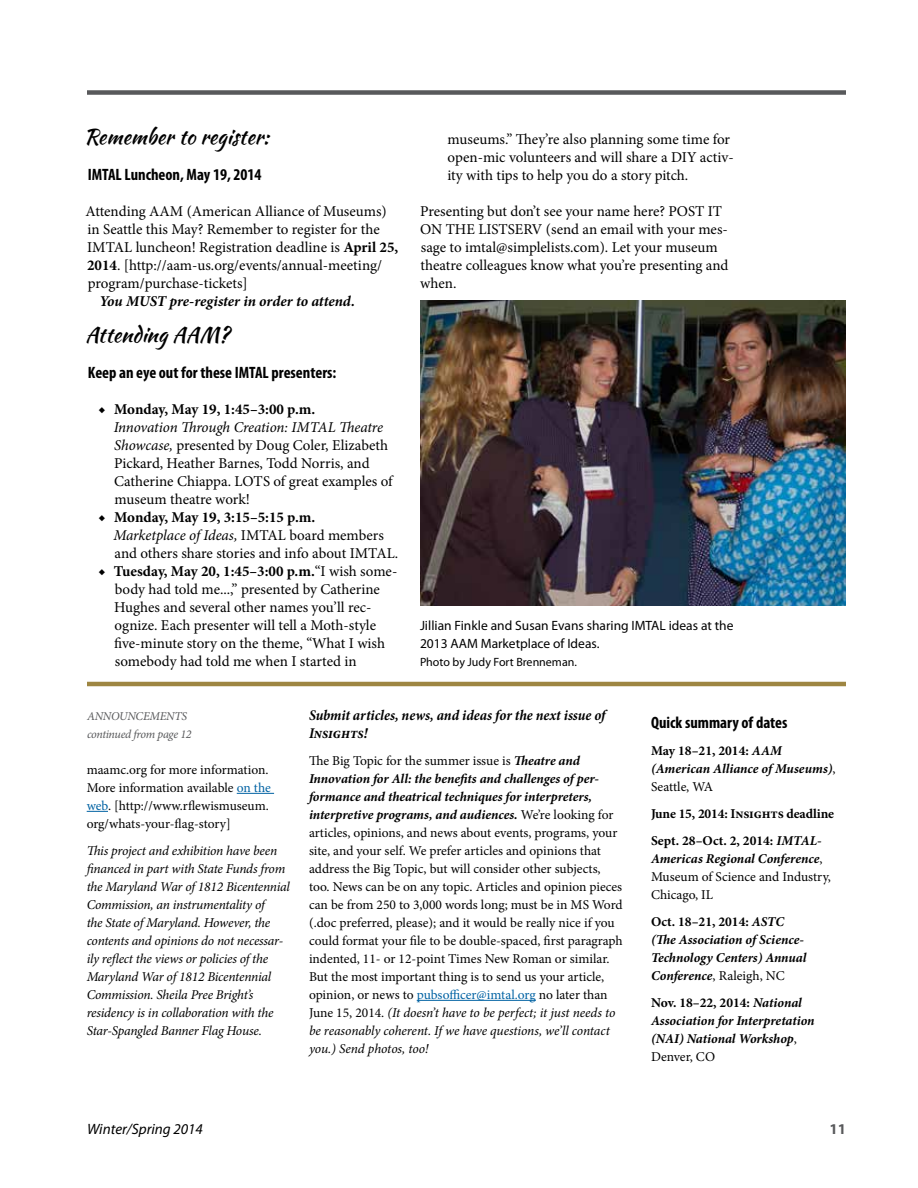
<style>
.page{position:relative;width:918px;height:1188px;background:#fff}
.page>*{position:absolute;margin:0;border:0;box-sizing:border-box;transform-origin:0 0}
.t1{font:21px "Kaushan Script";color:#000}
.t2{font:700 condensed 16.5px "Myriad Pro";color:#000}
.t3{font:15px/18px "Minion Pro";letter-spacing:-.005em;color:#000}
.t4{font:italic 700 condensed 15px/18px "Minion Pro";color:#000}
.t5{font:italic 700 15px "Minion Pro";letter-spacing:-.005em;color:#000}
.t6{font:italic 15px "Myriad Pro";color:#000}
.t7{font:700 15px "Myriad Pro";color:#58595b}
.t8{font:13.5px/18px "Minion Pro";letter-spacing:-.01em;color:#000}
.t9{font:italic 13.5px/18px "Minion Pro";letter-spacing:-.02em;color:#000}
.t10{font:italic 700 13.5px/18px "Minion Pro";letter-spacing:-.005em;color:#000}
.t11{font:13.5px/18px "Myriad Pro";color:#000}
.t12{font:700 13.5px/27px "Minion Pro";letter-spacing:-.01em;color:#000}
.t13{font:italic 12px/18px "Minion Pro";letter-spacing:-.02em;color:#58595b}
.t14{font:12px "Myriad Pro";color:#000}
.s1{font-weight:700}
.s2{font-style:italic}
.s3{color:#0062a3}
.s4{font-weight:700;font-style:italic}
.s5{font-style:normal}
.s6{font-weight:400;font-style:normal}
</style>
<div class="page">
<hr style="left:237px;top:793px;width:37px;height:1px;background:#0062a3">
<svg style="left:87px;top:811px;width:21px;height:1px"></svg>
<hr style="left:417px;top:1000px;width:119px;height:1px;background:#0062a3">
<hr style="left:87px;top:682px;width:759px;height:4px;background:#9e8642">
<div style="left:87px;top:90px;width:759px;height:5px;background:#58595b"></div>
<img style="left:420px;top:300px;width:426px;height:306px">
<h1 class="t1" style="left:84px;top:121px;width:187px">Remember to register:</h1>
<p class="t2" style="left:88px;top:164px;width:175px">IMTAL Luncheon, May 19, 2014</p>
<p class="t3" style="left:86px;top:202px;width:314px">Attending AAM (American Alliance of Museums) in Seattle this May? Remember to register for the IMTAL luncheon! Registration deadline is <span class="s1">April 25, 2014</span>. [http://aam-us.org/events/annual-meeting/ program/purchase-tickets]</p>
<p class="t5" style="left:99px;top:291px;width:257px">You MUST pre-register in order to attend.</p>
<h1 class="t1" style="left:85px;top:319px;width:145px">Attending AAM?</h1>
<p class="t2" style="left:88px;top:362px;width:250px">Keep an eye out for these IMTAL presenters:</p>
<p class="t3" style="left:114px;top:400px;width:282px;text-indent:-15px">◆ <span class="s1">Monday, May 19, 1:45–3:00 p.m.<br></span><span class="s2">Innovation Through Creation: IMTAL Theatre Showcase,</span> presented by Doug Coler, Elizabeth Pickard, Heather Barnes, Todd Norris, and Catherine Chiappa. LOTS of great examples of museum theatre work!</p>
<p class="t3" style="left:113px;top:508px;width:286px;text-indent:-15px">◆ <span class="s1">Monday, May 19, 3:15–5:15 p.m.<br></span><span class="s2">Marketplace of Ideas,</span> IMTAL board members and others share stories and info about IMTAL.</p>
<p class="t3" style="left:114px;top:562px;width:285px;text-indent:-16px">◆ <span class="s1">Tuesday, May 20, 1:45–3:00 p.m.</span>“I wish some&shy;body had told me...,” presented by Catherine Hughes and several other names you’ll rec&shy;ognize. Each presenter will tell a Moth-style five-minute story on the theme, “What I wish somebody had told me when I started in</p>
<p class="t3" style="left:447px;top:130px;width:288px">museums.” They’re also planning some time for open-mic volunteers and will share a DIY activ&shy;ity with tips to help you do a story pitch.</p>
<p class="t3" style="left:420px;top:202px;width:310px">Presenting but don’t see your name here? POST IT ON THE LISTSERV (send an email with your mes&shy;sage to imtal@simplelists.com). Let your museum theatre colleagues know what you’re presenting and when.</p>
<p class="t11" style="left:420px;top:616px;width:315px">Jillian Finkle and Susan Evans sharing IMTAL ideas at the<br>2013 AAM Marketplace of Ideas.</p>
<p class="t14" style="left:420px;top:655px;width:158px">Photo by Judy Fort Brenneman.</p>
<p class="t13" style="left:87px;top:707px;width:106px">ANNOUNCEMENTS continued from page 12</p>
<p class="t8" style="left:87px;top:761px;width:186px">maamc.org for more information.<br>More information available <span class="s3">on the web</span>. [http://www.rflewismuseum. org/whats-your-flag-story]</p>
<p class="t9" style="left:87px;top:842px;width:205px">This project and exhibition have been financed in part with State Funds from the Maryland War of 1812 Bicentennial Commission, an instrumentality of<br>the State of Maryland. However, the contents and opinions do not necessar&shy;ily reflect the views or policies of the Maryland War of 1812 Bicentennial Commission. Sheila Pree Bright’s residency is in collaboration with the Star-Spangled Banner Flag House.</p>
<p class="t4" style="left:309px;top:706px;width:298px">Submit articles, news, and ideas for the next issue of<br>Insights!</p>
<p class="t8" style="left:309px;top:752px;width:315px">The Big Topic for the summer issue is <span class="s4">Theatre and Innovation for All: the benefits and challenges of per&shy;formance and theatrical techniques for interpreters, interpretive programs, and audiences.</span> We’re looking for articles, opinions, and news about events, programs, your site, and your self. We prefer articles and opinions that address the Big Topic, but will consider other subjects, too. News can be on any topic. Articles and opinion pieces can be from 250 to 3,000 words long; must be in MS Word (.doc preferred, please); and it would be really nice if you could format your file to be double-spaced, first paragraph indented, 11- or 12-point Times New Roman or similar.<br>But the most important thing is to send us your article, opinion, or news to <span class="s3">pubsofficer@imtal.org</span> no later than June 15, 2014. <span class="s2">(It doesn’t have to be perfect; it just needs to be reasonably coherent. If we have questions, we’ll contact you.) Send photos, too!</span></p>
<p class="t2" style="left:651px;top:712px;width:138px">Quick summary of dates</p>
<p class="t10" style="left:651px;top:742px;width:186px"><span class="s5">May 18–21, 2014:</span> AAM (American Alliance of Museums)<span class="s6">,<br>Seattle, WA</span></p>
<p class="t12" style="left:651px;top:800px;width:185px">June 15, 2014: Insights deadline<br>Sept. 28–Oct. 2, 2014: <span class="s2">IMTAL-</span></p>
<p class="t8" style="left:651px;top:850px;width:181px"><span class="s4">Americas Regional Conference</span>,<br>Museum of Science and Industry,<br>Chicago, IL</p>
<p class="t10" style="left:651px;top:913px;width:157px"><span class="s5">Oct. 18–21, 2014:</span> ASTC (The Association of Science-<br>Technology Centers) Annual<br>Conference<span class="s6">, Raleigh, NC</span></p>
<p class="t10" style="left:651px;top:994px;width:165px"><span class="s5">Nov. 18–22, 2014:</span> National<br>Association for Interpretation (NAI) National Workshop<span class="s6">,<br>Denver, CO</span></p>
<p class="t6" style="left:87px;top:1120px;width:118px">Winter/Spring 2014</p>
<p class="t7" style="left:829px;top:1119px;width:18px">11</p>
</div>
